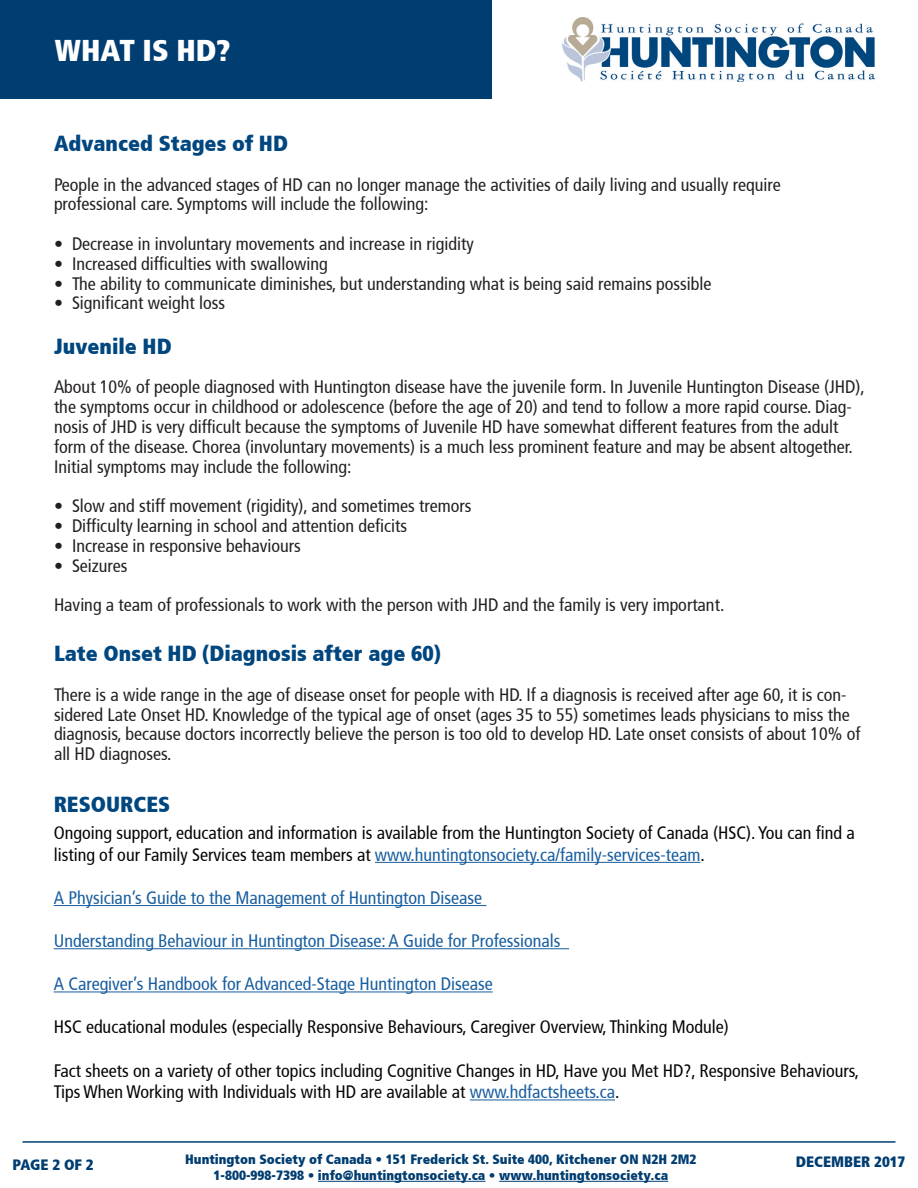
<style>
.page{position:relative;width:918px;height:1188px;background:#fff}
.page>*{position:absolute;margin:0;border:0;box-sizing:border-box;transform-origin:0 0}
.t1{font:900 condensed 30px "Frutiger";color:#fff}
.t2{font:900 condensed 21.75px "Frutiger";color:#00467f}
.t3{font:condensed 18px/19.8px "Frutiger";color:#231f20}
.t4{font:condensed 18px/21.6px "Frutiger";color:#040503}
.t5{font:condensed 18px "Frutiger";color:#175d9e}
.t6{font:900 condensed 15px "Frutiger";color:#003d71}
.t7{font:900 condensed 13.5px "Frutiger";color:#003d71}
.s1{color:#175d9e}
</style>
<div class="page">
<hr style="left:318px;top:1181px;width:167px;height:1px;background:#003d71">
<hr style="left:499px;top:1181px;width:169px;height:1px;background:#003d71">
<hr style="left:22px;top:1141px;width:874px;height:2px;background:#003d71">
<div style="left:0;top:0;width:491px;height:99px;background:#003d71"></div>
<img style="left:563px;top:18px;width:311px;height:63px">
<hr style="left:375px;top:862px;width:325px;height:1px;background:#175d9e">
<hr style="left:54px;top:905px;width:432px;height:1px;background:#175d9e">
<hr style="left:54px;top:948px;width:515px;height:1px;background:#175d9e">
<hr style="left:54px;top:992px;width:439px;height:1px;background:#175d9e">
<hr style="left:470px;top:1100px;width:145px;height:1px;background:#175d9e">
<p class="t1" style="left:55px;top:33px;width:177px">WHAT IS HD?</p>
<p class="t2" style="left:54px;top:130px;width:235px">Advanced Stages of HD</p>
<p class="t3" style="left:54px;top:175px;width:728px">People in the advanced stages of HD can no longer manage the activities of daily living and usually require professional care. Symptoms will include the following:</p>
<p class="t3" style="left:54px;top:234px;width:421px">• Decrease in involuntary movements and increase in rigidity</p>
<p class="t3" style="left:54px;top:254px;width:275px">• Increased difficulties with swallowing</p>
<p class="t3" style="left:54px;top:274px;width:659px">• The ability to communicate diminishes, but understanding what is being said remains possible</p>
<p class="t3" style="left:54px;top:293px;width:173px">• Significant weight loss</p>
<p class="t2" style="left:54px;top:333px;width:119px">Juvenile HD</p>
<p class="t3" style="left:54px;top:377px;width:812px">About 10% of people diagnosed with Huntington disease have the juvenile form. In Juvenile Huntington Disease (JHD), the symptoms occur in childhood or adolescence (before the age of 20) and tend to follow a more rapid course. Diag&shy;nosis of JHD is very difficult because the symptoms of Juvenile HD have somewhat different features from the adult form of the disease. Chorea (involuntary movements) is a much less prominent feature and may be absent altogether.</p>
<p class="t3" style="left:54px;top:457px;width:299px">Initial symptoms may include the following:</p>
<p class="t3" style="left:54px;top:496px;width:419px">• Slow and stiff movement (rigidity), and sometimes tremors</p>
<p class="t3" style="left:54px;top:516px;width:355px">• Difficulty learning in school and attention deficits</p>
<p class="t3" style="left:54px;top:536px;width:248px">• Increase in responsive behaviours</p>
<p class="t3" style="left:54px;top:556px;width:75px">• Seizures</p>
<p class="t3" style="left:54px;top:595px;width:672px">Having a team of professionals to work with the person with JHD and the family is very important.</p>
<p class="t2" style="left:54px;top:640px;width:389px">Late Onset HD (Diagnosis after age 60)</p>
<p class="t3" style="left:54px;top:685px;width:808px">There is a wide range in the age of disease onset for people with HD. If a diagnosis is received after age 60, it is con&shy;sidered Late Onset HD. Knowledge of the typical age of onset (ages 35 to 55) sometimes leads physicians to miss the diagnosis, because doctors incorrectly believe the person is too old to develop HD. Late onset consists of about 10% of all HD diagnoses.</p>
<p class="t2" style="left:54px;top:791px;width:118px">RESOURCES</p>
<p class="t4" style="left:54px;top:822px;width:803px">Ongoing support, education and information is available from the Huntington Society of Canada (HSC). You can find a listing of our Family Services team members at <span class="s1">www.huntingtonsociety.ca/family-services-team</span>.</p>
<p class="t5" style="left:54px;top:887px;width:430px">A Physician’s Guide to the Management of Huntington Disease</p>
<p class="t5" style="left:54px;top:930px;width:508px">Understanding Behaviour in Huntington Disease: A Guide for Professionals</p>
<p class="t5" style="left:54px;top:973px;width:441px">A Caregiver’s Handbook for Advanced-Stage Huntington Disease</p>
<p class="t4" style="left:54px;top:1016px;width:676px">HSC educational modules (especially Responsive Behaviours, Caregiver Overview, Thinking Module)</p>
<p class="t4" style="left:54px;top:1060px;width:807px">Fact sheets on a variety of other topics including Cognitive Changes in HD, Have you Met HD?, Responsive Behaviours,<br>Tips When Working with Individuals with HD are available at <span class="s1">www.hdfactsheets.ca</span>.</p>
<p class="t7" style="left:185px;top:1151px;width:513px">Huntington Society of Canada • 151 Frederick St. Suite 400, Kitchener ON N2H 2M2</p>
<p class="t7" style="left:213px;top:1167px;width:456px">1-800-998-7398 • info@huntingtonsociety.ca • www.huntingtonsociety.ca</p>
<p class="t6" style="left:13px;top:1155px;width:83px">PAGE 2 OF 2</p>
<p class="t6" style="left:796px;top:1153px;width:111px">DECEMBER 2017</p>
</div>
